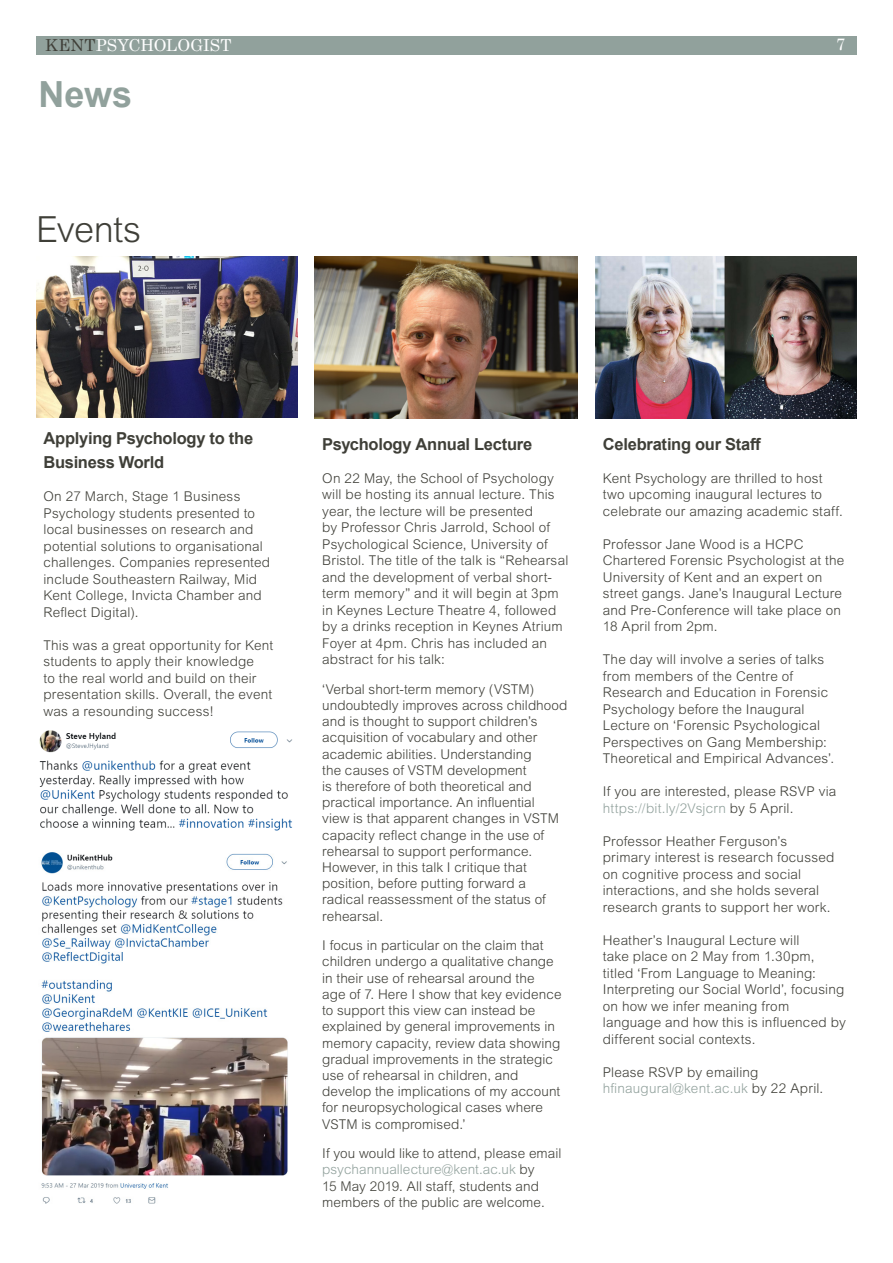
<style>
.page{position:relative;width:893px;height:1263px;background:#fff}
.page>*{position:absolute;margin:0;border:0;box-sizing:border-box;transform-origin:0 0}
.Indented_Basic_Parag{font:300 36px "Arial MT Std";letter-spacing:-.02em;color:#3f3f38}
.Indented_Basic_Parag-2{font:700 36px "Arial";color:#91a19c}
.t1{font:700 16.5px/24px "Arial";letter-spacing:-.015em;color:#3f3f38}
.t2{font:16.5px "Century Schoolbook";letter-spacing:.01em;color:#fff}
.t3{font:300 13.5px/16.5px "Arial MT Std";letter-spacing:.015em;color:#3f3f38}
.t4{font:300 13.5px "Arial MT Std";letter-spacing:.015em;color:#91a19c}
.s1{color:#3f3f38}
.s2{color:#91a19c}
</style>
<div class="page">
<div style="left:36px;top:36px;width:821px;height:18px;background:#91a19c"></div>
<img style="left:41px;top:852px;width:247px;height:352px">
<img style="left:39px;top:730px;width:254px;height:101px">
<img style="left:315px;top:257px;width:262px;height:161px">
<img style="left:595px;top:256px;width:262px;height:162px">
<img style="left:36px;top:256px;width:262px;height:162px">
<p class="t2" style="left:45px;top:31px;width:188px"><span class="s1">KENT</span>PSYCHOLOGIST</p>
<p class="t2" style="left:836px;top:31px;width:22px">7 <span class="s2">.</span></p>
<p class="Indented_Basic_Parag-2" style="left:39px;top:69px;width:95px">News</p>
<p class="Indented_Basic_Parag" style="left:36px;top:209px;width:107px">Events</p>
<p class="t1" style="left:44px;top:426px;width:211px">Applying Psychology to the<br>Business World</p>
<p class="t3" style="left:44px;top:488px;width:228px">On 27 March, Stage 1 Business<br>Psychology students presented to local businesses on research and potential solutions to organisational challenges. Companies represented include Southeastern Railway, Mid<br>Kent College, Invicta Chamber and<br>Reflect Digital).</p>
<p class="t3" style="left:44px;top:636px;width:231px">This was a great opportunity for Kent students to apply their knowledge<br>to the real world and build on their presentation skills. Overall, the event was a resounding success!</p>
<p class="t1" style="left:322px;top:432px;width:212px">Psychology Annual Lecture</p>
<p class="t3" style="left:322px;top:469px;width:248px">On 22 May, the School of Psychology will be hosting its annual lecture. This year, the lecture will be presented<br>by Professor Chris Jarrold, School of Psychological Science, University of Bristol. The title of the talk is “Rehearsal and the development of verbal short&shy;term memory” and it will begin at 3pm in Keynes Lecture Theatre 4, followed by a drinks reception in Keynes Atrium Foyer at 4pm. Chris has included an abstract for his talk:</p>
<p class="t3" style="left:322px;top:681px;width:247px">‘Verbal short-term memory (VSTM) undoubtedly improves across childhood and is thought to support children’s acquisition of vocabulary and other academic abilities. Understanding<br>the causes of VSTM development<br>is therefore of both theoretical and practical importance. An influential<br>view is that apparent changes in VSTM capacity reflect change in the use of rehearsal to support performance.<br>However, in this talk I critique that position, before putting forward a radical reassessment of the status of rehearsal.</p>
<p class="t3" style="left:322px;top:937px;width:241px">I focus in particular on the claim that children undergo a qualitative change in their use of rehearsal around the<br>age of 7. Here I show that key evidence to support this view can instead be explained by general improvements in memory capacity, review data showing gradual improvements in the strategic use of rehearsal in children, and develop the implications of my account for neuropsychological cases where VSTM is compromised.’</p>
<p class="t3" style="left:322px;top:1145px;width:241px">If you would like to attend, please email <span class="s2">psychannuallecture@kent.ac.uk</span> by<br>15 May 2019. All staff, students and members of the public are welcome.</p>
<p class="t1" style="left:603px;top:432px;width:160px">Celebrating our Staff</p>
<p class="t3" style="left:603px;top:469px;width:241px">Kent Psychology are thrilled to host two upcoming inaugural lectures to celebrate our amazing academic staff.</p>
<p class="t3" style="left:603px;top:535px;width:243px">Professor Jane Wood is a HCPC Chartered Forensic Psychologist at the University of Kent and an expert on street gangs. Jane’s Inaugural Lecture and Pre-Conference will take place on 18 April from 2pm.</p>
<p class="t3" style="left:603px;top:651px;width:233px">The day will involve a series of talks from members of the Centre of Research and Education in Forensic Psychology before the Inaugural Lecture on ‘Forensic Psychological Perspectives on Gang Membership:<br>Theoretical and Empirical Advances’.</p>
<p class="t3" style="left:603px;top:783px;width:235px">If you are interested, please RSVP via <span class="s2">https://bit.ly/2Vsjcrn</span> by 5 April.</p>
<p class="t3" style="left:603px;top:832px;width:233px">Professor Heather Ferguson’s primary interest is research focussed on cognitive process and social interactions, and she holds several research grants to support her work.</p>
<p class="t3" style="left:603px;top:931px;width:244px">Heather’s Inaugural Lecture will<br>take place on 2 May from 1.30pm, titled ‘From Language to Meaning:<br>Interpreting our Social World’, focusing on how we infer meaning from language and how this is influenced by different social contexts.</p>
<p class="t3" style="left:603px;top:1063px;width:157px">Please RSVP by emailing</p>
<p class="t4" style="left:603px;top:1081px;width:222px">hfinaugural@kent.ac.uk <span class="s1">by 22 April.</span></p>
</div>
